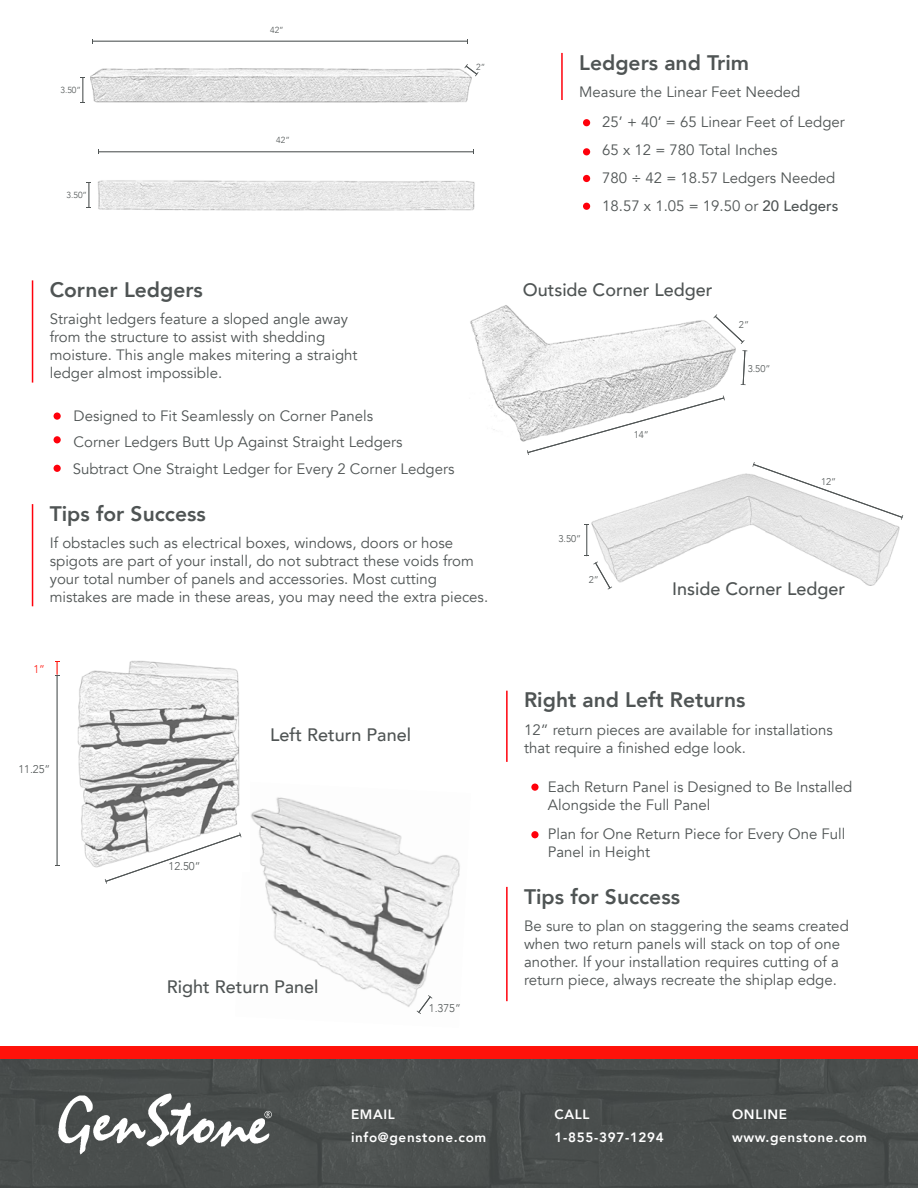
<style>
.page{position:relative;width:918px;height:1188px;background:#fff}
.page>*{position:absolute;margin:0;border:0;box-sizing:border-box;transform-origin:0 0}
.t1{font:800 21px "Avenir";color:#4f5454}
.t2{font:500 18px "Avenir";color:#4f5454}
.t3{font:15px/18px "Avenir";color:#4f5454}
.t4{font:800 13.5px/23px "Avenir";letter-spacing:.05em;color:#fff}
.t5{font:300 11.25px "Avenir";color:#4f5454}
.t6{font:300 11.25px "Avenir";color:#ff130a}
.t7{font:300 9.75px "Avenir";color:#4f5454}
.t8{font:300 8.85px "Avenir";color:#4f5454}
.s1{font-weight:500}
</style>
<div class="page">
<hr style="left:561px;top:53px;width:2px;height:47px;background:#ff000b">
<img style="left:90px;top:68px;width:386px;height:35px">
<hr style="left:93px;top:41px;width:374px;height:1px;background:#4f5454">
<svg style="left:464px;top:64px;width:15px;height:12px"></svg>
<svg style="left:80px;top:77px;width:5px;height:26px"></svg>
<img style="left:97px;top:180px;width:378px;height:31px">
<hr style="left:99px;top:151px;width:374px;height:1px;background:#4f5454">
<svg style="left:87px;top:182px;width:4px;height:26px"></svg>
<img style="left:470px;top:305px;width:278px;height:137px">
<svg style="left:527px;top:396px;width:198px;height:59px"></svg>
<svg style="left:741px;top:350px;width:6px;height:35px"></svg>
<svg style="left:713px;top:314px;width:32px;height:30px"></svg>
<img style="left:587px;top:473px;width:317px;height:113px">
<hr style="left:586px;top:524px;width:1px;height:32px;background:#4f5454">
<svg style="left:584px;top:555px;width:28px;height:35px"></svg>
<svg style="left:752px;top:462px;width:151px;height:58px"></svg>
<hr style="left:32px;top:280px;width:1px;height:103px;background:#ff000b">
<hr style="left:32px;top:504px;width:1px;height:102px;background:#ff000b">
<img style="left:251px;top:797px;width:209px;height:215px">
<img style="left:77px;top:660px;width:165px;height:208px">
<hr style="left:57px;top:675px;width:1px;height:190px;background:#4f5454">
<svg style="left:55px;top:661px;width:4px;height:15px"></svg>
<svg style="left:105px;top:833px;width:136px;height:51px"></svg>
<svg style="left:417px;top:995px;width:15px;height:19px"></svg>
<hr style="left:506px;top:691px;width:2px;height:71px;background:#ff000b">
<hr style="left:506px;top:887px;width:2px;height:114px;background:#ff000b">
<div style="left:0;top:1050px;width:918px;height:138px;background:#4a4e4d"></div>
<div style="left:0;top:1046px;width:918px;height:13px;background:#ff120a"></div>
<img style="left:58px;top:1092px;width:214px;height:63px">
<div style="left:583px;top:119px;width:7px;height:7px;background:#ff000b;border-radius:50%"></div>
<div style="left:583px;top:148px;width:7px;height:7px;background:#ff000b;border-radius:50%"></div>
<div style="left:583px;top:175px;width:7px;height:7px;background:#ff000b;border-radius:50%"></div>
<div style="left:583px;top:203px;width:7px;height:7px;background:#ff000b;border-radius:50%"></div>
<div style="left:54px;top:412px;width:7px;height:8px;background:#ff000b;border-radius:50%"></div>
<div style="left:54px;top:436px;width:7px;height:7px;background:#ff000b;border-radius:50%"></div>
<div style="left:54px;top:465px;width:7px;height:7px;background:#ff000b;border-radius:50%"></div>
<div style="left:531px;top:784px;width:8px;height:7px;background:#ff000b;border-radius:50%"></div>
<div style="left:531px;top:831px;width:8px;height:7px;background:#ff000b;border-radius:50%"></div>
<p class="t8" style="left:61px;top:85px;width:22px">3.50”</p>
<p class="t8" style="left:67px;top:190px;width:22px">3.50”</p>
<p class="t8" style="left:270px;top:25px;width:15px">42”</p>
<p class="t8" style="left:276px;top:134px;width:15px">42”</p>
<p class="t8" style="left:476px;top:61px;width:11px">2”</p>
<h1 class="t1" style="left:50px;top:274px;width:155px">Corner Ledgers</h1>
<p class="t3" style="left:50px;top:310px;width:309px">Straight ledgers feature a sloped angle away from the structure to assist with shedding moisture. This angle makes mitering a straight ledger almost impossible.</p>
<p class="t3" style="left:74px;top:407px;width:301px">Designed to Fit Seamlessly on Corner Panels</p>
<p class="t3" style="left:73px;top:428px;width:383px;line-height:27px">Corner Ledgers Butt Up Against Straight Ledgers<br>Subtract One Straight Ledger for Every 2 Corner Ledgers</p>
<h1 class="t1" style="left:50px;top:497px;width:157px">Tips for Success</h1>
<p class="t3" style="left:50px;top:534px;width:440px">If obstacles such as electrical boxes, windows, doors or hose spigots are part of your install, do not subtract these voids from your total number of panels and accessories. Most cutting mistakes are made in these areas, you may need the extra pieces.</p>
<p class="t6" style="left:33px;top:662px;width:13px">1”</p>
<p class="t5" style="left:18px;top:762px;width:34px">11.25”</p>
<p class="t2" style="left:270px;top:719px;width:142px">Left Return Panel</p>
<p class="t5" style="left:169px;top:859px;width:34px">12.50”</p>
<p class="t2" style="left:167px;top:971px;width:153px">Right Return Panel</p>
<p class="t5" style="left:429px;top:1001px;width:34px">1.375”</p>
<h1 class="t1" style="left:579px;top:46px;width:171px">Ledgers and Trim</h1>
<p class="t3" style="left:579px;top:83px;width:223px">Measure the Linear Feet Needed</p>
<p class="t3" style="left:602px;top:108px;width:244px;line-height:28px">25’ + 40’ = 65 Linear Feet of Ledger<br>65 x 12 = 780 Total Inches<br>780 ÷ 42 = 18.57 Ledgers Needed<br>18.57 x 1.05 = 19.50 or <span class="s1">20 Ledgers</span></p>
<p class="t2" style="left:523px;top:274px;width:191px">Outside Corner Ledger</p>
<p class="t7" style="left:634px;top:428px;width:17px">14”</p>
<p class="t7" style="left:739px;top:319px;width:12px">2”</p>
<p class="t7" style="left:748px;top:363px;width:24px">3.50”</p>
<p class="t7" style="left:559px;top:533px;width:24px">3.50”</p>
<p class="t7" style="left:821px;top:475px;width:17px">12”</p>
<p class="t7" style="left:589px;top:574px;width:12px">2”</p>
<p class="t2" style="left:672px;top:574px;width:175px">Inside Corner Ledger</p>
<h1 class="t1" style="left:524px;top:684px;width:223px">Right and Left Returns</h1>
<p class="t3" style="left:524px;top:721px;width:310px">12” return pieces are available for installations that require a finished edge look.</p>
<p class="t3" style="left:548px;top:778px;width:306px">Each Return Panel is Designed to Be Installed<br>Alongside the Full Panel</p>
<p class="t3" style="left:548px;top:825px;width:299px">Plan for One Return Piece for Every One Full<br>Panel in Height</p>
<h1 class="t1" style="left:524px;top:880px;width:157px">Tips for Success</h1>
<p class="t3" style="left:524px;top:917px;width:326px">Be sure to plan on staggering the seams created when two return panels will stack on top of one another. If your installation requires cutting of a return piece, always recreate the shiplap edge.</p>
<p class="t4" style="left:351px;top:1103px;width:137px">EMAIL info@genstone.com</p>
<p class="t4" style="left:555px;top:1103px;width:111px">CALL<br>1-855-397-1294</p>
<p class="t4" style="left:732px;top:1103px;width:136px">ONLINE www.genstone.com</p>
</div>
